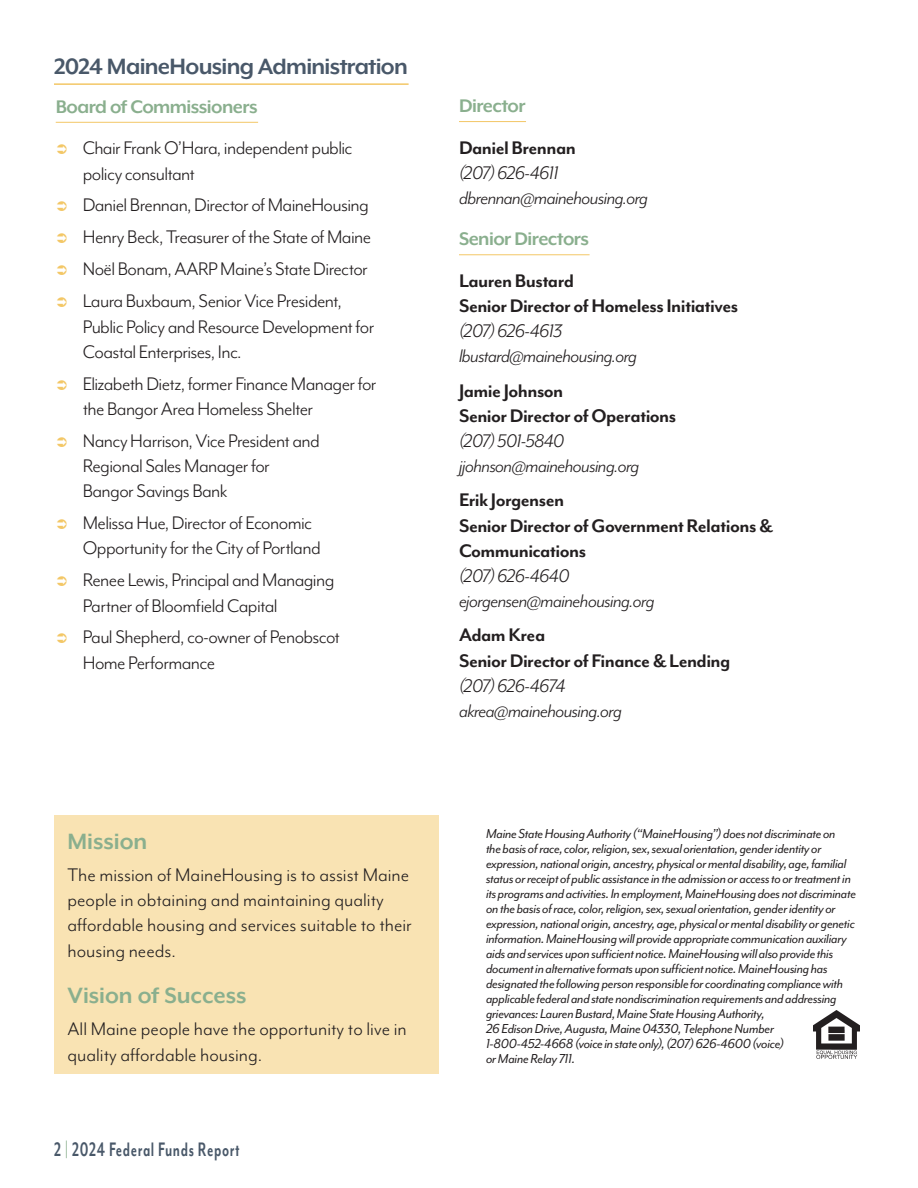
<style>
.page{position:relative;width:918px;height:1188px;background:#fff}
.page>*{position:absolute;margin:0;border:0;box-sizing:border-box;transform-origin:0 0}
.Heading2{font:700 25.5px "Mr Eaves XL Mod OT";letter-spacing:-.03em;color:#495869}
.Heading3{font:700 25.5px "Mr Eaves XL Mod OT";color:#8aaf8e}
.t1{font:700 22.5px "Mr Eaves Mod OT";letter-spacing:.04em;color:#495869;scale:.67 1}
.Body_text_back_page{font:21px/25.2px "Mr Eaves Mod OT";letter-spacing:-.03em;color:#231f20}
.Paragraph_Style_1{font:700 21px/25.2px "Mr Eaves Mod OT";letter-spacing:-.025em;color:#231f20}
.Body_text_back_page-2{font:21px/25.2px "Mr Eaves Mod OT";color:#231f20}
.Paragraph_Style_1b2{font:italic 21px "Mr Eaves Mod OT";letter-spacing:-.03em;color:#231f20}
.Paragraph_Style_1-2{font:italic 21px "Mr Eaves Mod OT";letter-spacing:-.025em;color:#231f20}
.Heading3-2{font:700 21px "Mr Eaves XL Mod OT";letter-spacing:-.025em;color:#8aaf8e}
.Paragraph_Style_1b2-2{font:italic 21px "Mr Eaves Mod OT";letter-spacing:-.055em;color:#231f20}
.Paragraph_Style_1-3{font:italic 15px/15px "Mr Eaves Mod OT";letter-spacing:-.02em;color:#231f20}
.s1{color:#8aaf8e}
</style>
<div class="page">
<hr style="left:54px;top:83px;width:355px;height:2px;background:#f3c766">
<hr style="left:56px;top:122px;width:202px;height:1px;background:#f3c766">
<div style="left:54px;top:815px;width:384px;height:259px;background:#f9e3b3"></div>
<hr style="left:459px;top:121px;width:67px;height:1px;background:#f3c766">
<hr style="left:459px;top:254px;width:131px;height:1px;background:#f3c766">
<img style="left:814px;top:1010px;width:45px;height:49px">
<p class="Heading2" style="left:54px;top:53px;width:355px">2024 MaineHousing Administration</p>
<p class="Heading3-2" style="left:56px;top:95px;width:203px">Board of Commissioners</p>
<p class="Body_text_back_page" style="left:83px;top:135px;width:271px">Chair Frank O’Hara, independent public policy consultant</p>
<p class="Body_text_back_page" style="left:83px;top:192px;width:288px">Daniel Brennan, Director of MaineHousing</p>
<p class="Body_text_back_page" style="left:83px;top:224px;width:290px">Henry Beck, Treasurer of the State of Maine</p>
<p class="Body_text_back_page" style="left:83px;top:256px;width:287px">Noël Bonam, AARP Maine’s State Director</p>
<p class="Body_text_back_page" style="left:83px;top:288px;width:293px">Laura Buxbaum, Senior Vice President,<br>Public Policy and Resource Development for<br>Coastal Enterprises, Inc.</p>
<p class="Body_text_back_page" style="left:83px;top:371px;width:295px">Elizabeth Dietz, former Finance Manager for the Bangor Area Homeless Shelter</p>
<p class="Body_text_back_page" style="left:83px;top:428px;width:239px">Nancy Harrison, Vice President and<br>Regional Sales Manager for<br>Bangor Savings Bank</p>
<p class="Body_text_back_page" style="left:83px;top:510px;width:239px">Melissa Hue, Director of Economic<br>Opportunity for the City of Portland</p>
<p class="Body_text_back_page" style="left:83px;top:567px;width:253px">Renee Lewis, Principal and Managing<br>Partner of Bloomfield Capital</p>
<p class="Body_text_back_page" style="left:83px;top:624px;width:259px">Paul Shepherd, co-owner of Penobscot<br>Home Performance</p>
<p class="Heading3" style="left:68px;top:827px;width:81px">Mission</p>
<p class="Body_text_back_page-2" style="left:68px;top:862px;width:346px">The mission of MaineHousing is to assist Maine people in obtaining and maintaining quality affordable housing and services suitable to their housing needs.</p>
<p class="Heading3" style="left:68px;top:981px;width:181px">Vision of Success</p>
<p class="Body_text_back_page-2" style="left:68px;top:1016px;width:341px">All Maine people have the opportunity to live in quality affordable housing.</p>
<h2 class="t1" style="left:54px;top:1136px;width:279px">2 <span class="s1">|</span> 2024 Federal Funds Report</h2>
<p class="Heading3-2" style="left:459px;top:94px;width:68px">Director</p>
<p class="Paragraph_Style_1" style="left:459px;top:134px;width:118px">Daniel Brennan</p>
<p class="Paragraph_Style_1b2" style="left:459px;top:161px;width:101px">(207) 626-4611</p>
<p class="Paragraph_Style_1b2" style="left:459px;top:186px;width:191px">dbrennan@mainehousing.org</p>
<p class="Heading3-2" style="left:459px;top:227px;width:132px">Senior Directors</p>
<p class="Paragraph_Style_1" style="left:459px;top:268px;width:281px">Lauren Bustard<br>Senior Director of Homeless Initiatives</p>
<p class="Paragraph_Style_1b2" style="left:459px;top:319px;width:105px">(207) 626-4613</p>
<p class="Paragraph_Style_1-2" style="left:459px;top:345px;width:180px">lbustard@mainehousing.org</p>
<p class="Paragraph_Style_1" style="left:459px;top:377px;width:219px">Jamie Johnson<br>Senior Director of Operations</p>
<p class="Paragraph_Style_1b2" style="left:459px;top:429px;width:107px">(207) 501-5840</p>
<p class="Paragraph_Style_1-2" style="left:459px;top:454px;width:182px">jjohnson@mainehousing.org</p>
<p class="Paragraph_Style_1" style="left:459px;top:487px;width:316px">Erik Jorgensen<br>Senior Director of Government Relations &amp;<br>Communications</p>
<p class="Paragraph_Style_1b2" style="left:459px;top:564px;width:112px">(207) 626-4640</p>
<p class="Paragraph_Style_1b2" style="left:459px;top:589px;width:197px">ejorgensen@mainehousing.org</p>
<p class="Paragraph_Style_1" style="left:459px;top:622px;width:273px">Adam Krea<br>Senior Director of Finance &amp; Lending</p>
<p class="Paragraph_Style_1b2-2" style="left:459px;top:674px;width:108px">(207) 626-4674</p>
<p class="Paragraph_Style_1b2" style="left:459px;top:699px;width:165px">akrea@mainehousing.org</p>
<p class="Paragraph_Style_1-3" style="left:486px;top:826px;width:372px">Maine State Housing Authority (“MaineHousing”) does not discriminate on<br>the basis of race, color, religion, sex, sexual orientation, gender identity or expression, national origin, ancestry, physical or mental disability, age, familial status or receipt of public assistance in the admission or access to or treatment in its programs and activities. In employment, MaineHousing does not discriminate on the basis of race, color, religion, sex, sexual orientation, gender identity or expression, national origin, ancestry, age, physical or mental disability or genetic information. MaineHousing will provide appropriate communication auxiliary aids and services upon sufficient notice. MaineHousing will also provide this document in alternative formats upon sufficient notice. MaineHousing has designated the following person responsible for coordinating compliance with applicable federal and state nondiscrimination requirements and addressing grievances: Lauren Bustard, Maine State Housing Authority,<br>26 Edison Drive, Augusta, Maine 04330, Telephone Number 1-800-452-4668 (voice in state only), (207) 626-4600 (voice)<br>or Maine Relay 711.</p>
</div>
